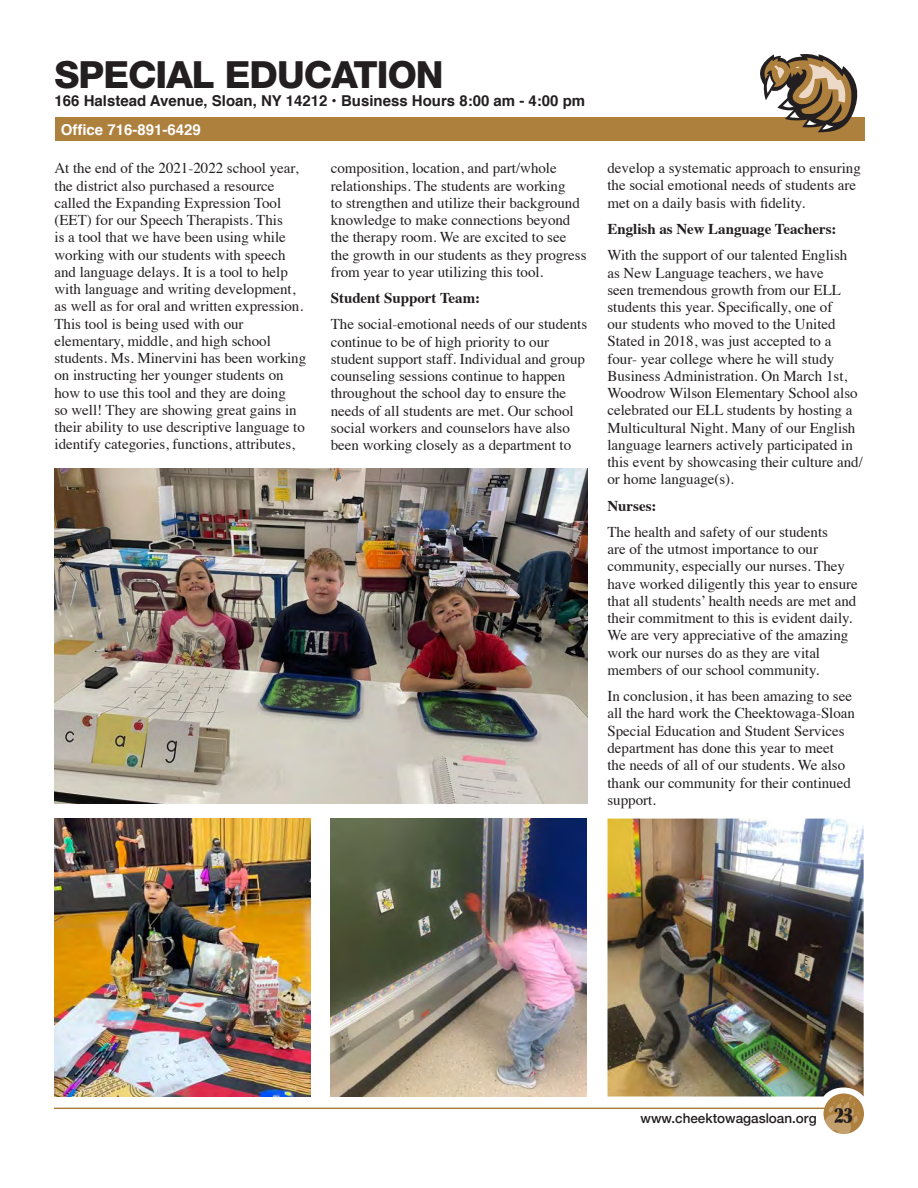
<style>
.page{position:relative;width:918px;height:1188px;background:#fff}
.page>*{position:absolute;margin:0;border:0;box-sizing:border-box;transform-origin:0 0}
.t1{font:800 37.5px "Helvetica Neue LT Std";letter-spacing:-.025em;color:#231f20}
.body_Text_10_11_5{font:15px/17.2px "Times";color:#231f20}
.t2{font:700 15px "Helvetica";color:#231f20}
.body_Text_10_11_5-2{font:700 15px "Times";color:#231f20}
.t3{font:700 15px "Helvetica";color:#fff}
.t4{font:500 13.5px "Helvetica Neue";color:#231f20}
.s1{font-family:"Bernhard Std";font-weight:700;font-stretch:condensed;font-size:21px}
</style>
<div class="page">
<div style="left:55px;top:118px;width:810px;height:23px;background:#ae803e"></div>
<svg style="left:760px;top:54px;width:97px;height:78px"></svg>
<hr style="left:54px;top:1108px;width:790px;height:1px;background:#ae803e">
<div style="left:824px;top:1094px;width:40px;height:40px;background:#ae803e;border-radius:50%"></div>
<svg style="left:824px;top:1096px;width:34px;height:38px"></svg>
<img style="left:55px;top:469px;width:532px;height:335px">
<img style="left:55px;top:819px;width:255px;height:277px">
<img style="left:331px;top:819px;width:256px;height:277px">
<img style="left:608px;top:819px;width:256px;height:277px">
<h1 class="t1" style="left:55px;top:52px;width:391px">SPECIAL EDUCATION</h1>
<p class="t2" style="left:55px;top:89px;width:532px">166 Halstead Avenue, Sloan, NY 14212 • Business Hours 8:00 am - 4:00 pm</p>
<p class="t3" style="left:61px;top:118px;width:142px">Office 716-891-6429</p>
<p class="body_Text_10_11_5" style="left:55px;top:158px;width:253px">At the end of the 2021-2022 school year, the district also purchased a resource called the Expanding Expression Tool (EET) for our Speech Therapists. This<br>is a tool that we have been using while working with our students with speech and language delays. It is a tool to help with language and writing development, as well as for oral and written expression.<br>This tool is being used with our elementary, middle, and high school students. Ms. Minervini has been working on instructing her younger students on how to use this tool and they are doing<br>so well! They are showing great gains in their ability to use descriptive language to identify categories, functions, attributes,</p>
<p class="body_Text_10_11_5" style="left:331px;top:158px;width:257px">composition, location, and part/whole relationships. The students are working<br>to strengthen and utilize their background knowledge to make connections beyond the therapy room. We are excited to see the growth in our students as they progress from year to year utilizing this tool.</p>
<p class="body_Text_10_11_5-2" style="left:331px;top:284px;width:151px">Student Support Team:</p>
<p class="body_Text_10_11_5" style="left:331px;top:314px;width:258px">The social-emotional needs of our students continue to be of high priority to our student support staff. Individual and group counseling sessions continue to happen throughout the school day to ensure the needs of all students are met. Our school social workers and counselors have also been working closely as a department to</p>
<p class="body_Text_10_11_5" style="left:608px;top:158px;width:255px">develop a systematic approach to ensuring the social emotional needs of students are met on a daily basis with fidelity.</p>
<p class="body_Text_10_11_5-2" style="left:608px;top:215px;width:231px">English as New Language Teachers:</p>
<p class="body_Text_10_11_5" style="left:608px;top:245px;width:257px">With the support of our talented English as New Language teachers, we have<br>seen tremendous growth from our ELL students this year. Specifically, one of<br>our students who moved to the United Stated in 2018, was just accepted to a four- year college where he will study Business Administration. On March 1st, Woodrow Wilson Elementary School also celebrated our ELL students by hosting a Multicultural Night. Many of our English language learners actively participated in this event by showcasing their culture and/ or home language(s).</p>
<p class="body_Text_10_11_5-2" style="left:608px;top:491px;width:50px">Nurses:</p>
<p class="body_Text_10_11_5" style="left:608px;top:522px;width:252px">The health and safety of our students<br>are of the utmost importance to our community, especially our nurses. They have worked diligently this year to ensure that all students’ health needs are met and their commitment to this is evident daily.<br>We are very appreciative of the amazing work our nurses do as they are vital members of our school community.</p>
<p class="body_Text_10_11_5" style="left:608px;top:686px;width:249px">In conclusion, it has been amazing to see all the hard work the Cheektowaga-Sloan Special Education and Student Services department has done this year to meet the needs of all of our students. We also thank our community for their continued support.</p>
<p class="t4" style="left:641px;top:1107px;width:214px">www.cheektowagasloan.org <span class="s1">23</span></p>
</div>
